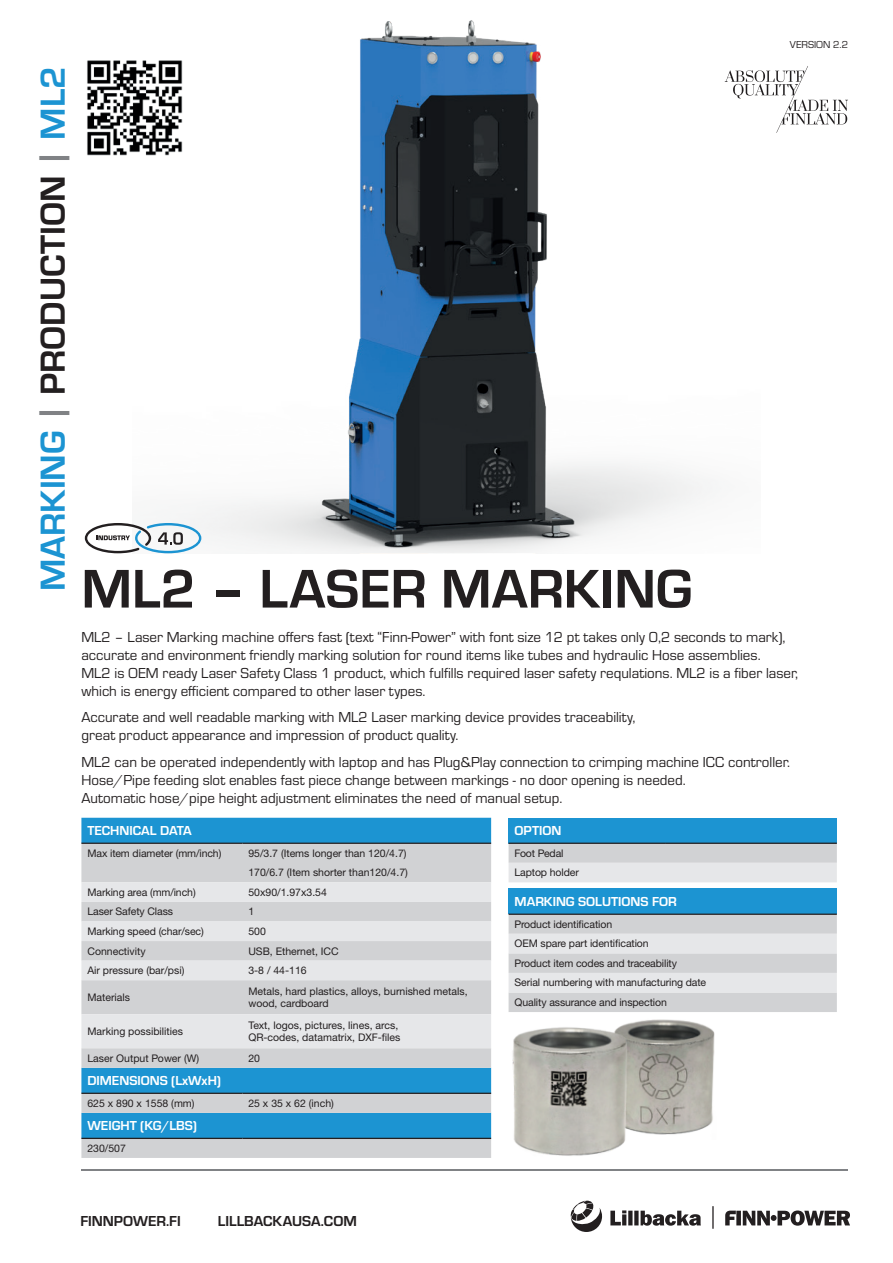
<style>
.page{position:relative;width:893px;height:1263px;background:#fff}
.page>*{position:absolute;margin:0;border:0;box-sizing:border-box;transform-origin:0 0}
.t1{font:700 56.4px "Eurostile";color:#231f20}
.t2{font:700 36px "Eurostile";color:#1c94d2}
.t3{font:15px/18px "Eurostile";color:#231f20}
.t4{font:700 15px "Eurostile";color:#231f20}
.t5{font:700 13.5px "Eurostile";color:#fff}
.t6{font:10.5px/19.5px "Helvetica Neue LTW1 G";letter-spacing:-.01em;color:#231f20}
.t7{font:10.5px "Eurostile";color:#231f20}
.s1{color:#808285}
.s2{color:#231f20}
</style>
<div class="page">
<img style="left:167px;top:20px;width:558px;height:533px">
<svg style="left:610px;top:1206px;width:104px;height:23px"></svg>
<svg style="left:570px;top:1200px;width:32px;height:32px"></svg>
<svg style="left:725px;top:1210px;width:125px;height:16px"></svg>
<hr style="left:81px;top:1169px;width:767px;height:1px;background:#808285">
<svg style="left:85px;top:523px;width:116px;height:30px"></svg>
<div style="left:81px;top:818px;width:410px;height:25px;background:#1c94d2"></div>
<svg style="left:81px;top:844px;width:410px;height:314px;background:#93bcd2"></svg>
<svg style="left:81px;top:882px;width:410px;height:166px;background:#dddedf"></svg>
<hr style="left:81px;top:843px;width:161px;height:1px;background:#231f20">
<hr style="left:242px;top:843px;width:249px;height:1px;background:#231f20">
<hr style="left:81px;top:1093px;width:161px;height:1px;background:#231f20">
<hr style="left:242px;top:1093px;width:249px;height:1px;background:#231f20">
<hr style="left:81px;top:1138px;width:161px;height:1px;background:#231f20">
<hr style="left:242px;top:1138px;width:249px;height:1px;background:#231f20">
<div style="left:509px;top:889px;width:328px;height:25px;background:#1c94d2"></div>
<svg style="left:509px;top:915px;width:328px;height:97px;background:#d9dadc"></svg>
<hr style="left:509px;top:913px;width:328px;height:2px;background:#231f20">
<div style="left:509px;top:818px;width:328px;height:25px;background:#1c94d2"></div>
<svg style="left:509px;top:844px;width:328px;height:38px;background:#dbdcde"></svg>
<hr style="left:509px;top:843px;width:157px;height:1px;background:#231f20">
<hr style="left:666px;top:843px;width:171px;height:1px;background:#231f20">
<svg style="left:725px;top:66px;width:123px;height:67px"></svg>
<img style="left:635px;top:1019px;width:80px;height:116px">
<img style="left:512px;top:1022px;width:123px;height:134px">
<img style="left:87px;top:54px;width:101px;height:106px">
<h2 class="t2" style="left:27px;top:591px;width:526px;rotate:-90deg">MARKING <span class="s1">|</span> <span class="s2">PRODUCTION</span> <span class="s1">|</span> ML2</h2>
<p class="t7" style="left:790px;top:38px;width:60px">VERSION 2.2</p>
<h1 class="t1" style="left:81px;top:548px;width:612px">ML2 – LASER MARKING</h1>
<p class="t3" style="left:81px;top:627px;width:718px">ML2 – Laser Marking machine offers fast (text “Finn-Power” with font size 12 pt takes only 0,2 seconds to mark), accurate and environment friendly marking solution for round items like tubes and hydraulic Hose assemblies.<br>ML2 is OEM ready Laser Safety Class 1 product, which fulfills required laser safety requlations. ML2 is a fiber laser, which is energy efficient compared to other laser types.</p>
<p class="t3" style="left:81px;top:707px;width:556px">Accurate and well readable marking with ML2 Laser marking device provides traceability, great product appearance and impression of product quality.</p>
<p class="t3" style="left:81px;top:752px;width:710px">ML2 can be operated independently with laptop and has Plug&amp;Play connection to crimping machine ICC controller.<br>Hose/Pipe feeding slot enables fast piece change between markings - no door opening is needed.<br>Automatic hose/pipe height adjustment eliminates the need of manual setup.</p>
<p class="t5" style="left:87px;top:821px;width:106px">TECHNICAL DATA</p>
<p class="t6" style="left:87px;top:843px;width:135px">Max item diameter (mm/inch)</p>
<p class="t6" style="left:248px;top:843px;width:161px">95/3.7 (Items longer than 120/4.7)<br>170/6.7 (Item shorter than120/4.7)</p>
<p class="t6" style="left:87px;top:882px;width:110px">Marking area (mm/inch)</p>
<p class="t6" style="left:248px;top:882px;width:80px">50x90/1.97x3.54</p>
<p class="t6" style="left:87px;top:902px;width:87px">Laser Safety Class</p>
<p class="t6" style="left:248px;top:902px;width:7px">1</p>
<p class="t6" style="left:87px;top:921px;width:118px">Marking speed (char/sec)</p>
<p class="t6" style="left:248px;top:921px;width:19px">500</p>
<p class="t6" style="left:87px;top:941px;width:60px">Connectivity</p>
<p class="t6" style="left:248px;top:941px;width:92px">USB, Ethernet, ICC</p>
<p class="t6" style="left:87px;top:960px;width:99px">Air pressure (bar/psi)</p>
<p class="t6" style="left:248px;top:960px;width:60px">3-8 / 44-116</p>
<p class="t6" style="left:87px;top:987px;width:44px">Materials</p>
<p class="t6" style="left:248px;top:984px;width:221px;line-height:12.6px">Metals, hard plastics, alloys, burnished metals, wood, cardboard</p>
<p class="t6" style="left:87px;top:1021px;width:97px">Marking possibilities</p>
<p class="t6" style="left:248px;top:1018px;width:154px;line-height:12.6px">Text, logos, pictures, lines, arcs,<br>QR-codes, datamatrix, DXF-files</p>
<p class="t6" style="left:87px;top:1048px;width:113px">Laser Output Power (W)</p>
<p class="t6" style="left:248px;top:1048px;width:13px">20</p>
<p class="t5" style="left:87px;top:1071px;width:135px">DIMENSIONS (LxWxH)</p>
<p class="t6" style="left:87px;top:1093px;width:109px">625 x 890 x 1558 (mm)</p>
<p class="t6" style="left:248px;top:1093px;width:87px">25 x 35 x 62 (inch)</p>
<p class="t5" style="left:87px;top:1116px;width:111px">WEIGHT (KG/LBS)</p>
<p class="t6" style="left:87px;top:1138px;width:40px">230/507</p>
<p class="t5" style="left:515px;top:821px;width:48px">OPTION</p>
<p class="t6" style="left:515px;top:843px;width:66px">Foot Pedal<br>Laptop holder</p>
<p class="t5" style="left:515px;top:892px;width:164px">MARKING SOLUTIONS FOR</p>
<p class="t6" style="left:515px;top:914px;width:193px">Product identification<br>OEM spare part identification<br>Product item codes and traceability<br>Serial numbering with manufacturing date Quality assurance and inspection</p>
<p class="t4" style="left:80px;top:1210px;width:102px">FINNPOWER.FI</p>
<p class="t4" style="left:218px;top:1210px;width:140px">LILLBACKAUSA.COM</p>
</div>
